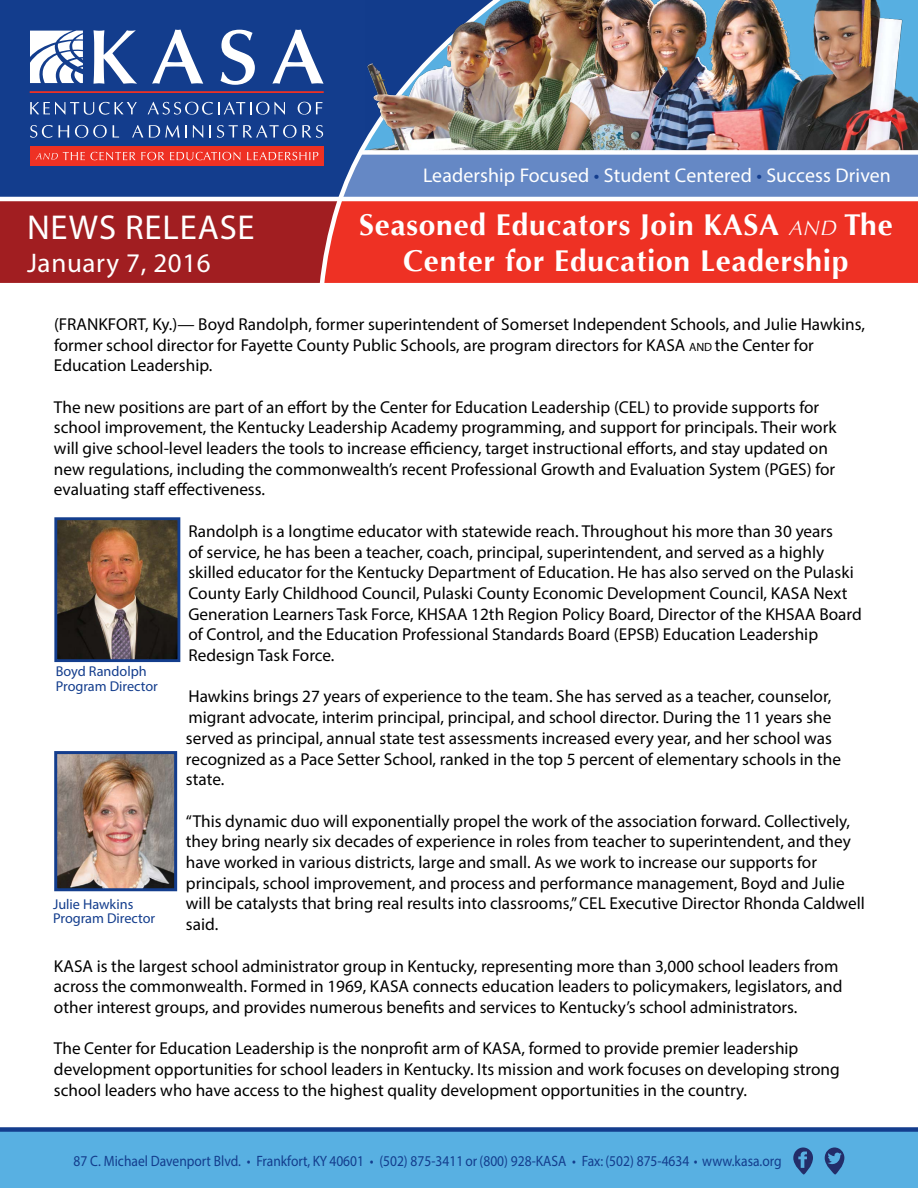
<style>
.page{position:relative;width:918px;height:1188px;background:#fff}
.page>*{position:absolute;margin:0;border:0;box-sizing:border-box;transform-origin:0 0}
.t1{font:34.65px "Myriad Pro";letter-spacing:.025em;color:#fff}
.t2{font:700 30px/36px "Optima";letter-spacing:.025em;color:#fff;text-align:center}
.t3{font:27px "Myriad Pro";letter-spacing:.025em;color:#fff}
.t4{font:19.8px "Myriad Pro";letter-spacing:.005em;color:#fff}
.t5{font:17.25px/20.7px "Myriad Pro";color:#000}
.t6{font:15px "Myriad Pro";color:#133d8d;scale:.9 1}
.t7{font:14.25px/14.2px "Myriad Pro";color:#133d8d}
.s1{color:#133d8d}
.s2{font-weight:400;font-style:italic;font-size:21px}
.s3{font-size:12px}
</style>
<div class="page">
<div style="left:0;top:0;width:317px;height:152px;background:#133d8d"></div>
<hr style="left:30px;top:91px;width:294px;height:2px;background:#ee3124">
<svg style="left:30px;top:101px;width:107px;height:15px;background:#3c5ea0"></svg>
<svg style="left:148px;top:101px;width:137px;height:15px;background:#3d5fa1"></svg>
<svg style="left:298px;top:102px;width:19px;height:13px"></svg>
<svg style="left:30px;top:124px;width:39px;height:16px"></svg>
<svg style="left:75px;top:125px;width:44px;height:13px"></svg>
<svg style="left:132px;top:125px;width:11px;height:13px"></svg>
<svg style="left:149px;top:125px;width:38px;height:13px"></svg>
<svg style="left:193px;top:125px;width:10px;height:13px"></svg>
<svg style="left:210px;top:125px;width:1px;height:13px"></svg>
<svg style="left:217px;top:125px;width:100px;height:14px"></svg>
<svg style="left:94px;top:30px;width:43px;height:54px"></svg>
<svg style="left:152px;top:30px;width:51px;height:54px"></svg>
<svg style="left:221px;top:30px;width:34px;height:55px"></svg>
<svg style="left:272px;top:30px;width:45px;height:54px"></svg>
<svg style="left:30px;top:31px;width:53px;height:52px"></svg>
<div style="left:30px;top:146px;width:294px;height:20px;background:#ee3124"></div>
<svg style="left:0;top:152px;width:918px;height:131px;background:#a84454"></svg>
<div style="left:0;top:1130px;width:918px;height:58px;background:#58b0e2"></div>
<div style="left:0;top:1127px;width:918px;height:5px;background:#133d8d"></div>
<svg style="left:793px;top:1148px;width:20px;height:26px"></svg>
<svg style="left:824px;top:1148px;width:20px;height:26px"></svg>
<svg style="left:317px;top:0;width:202px;height:283px;background:#99506b"></svg>
<img style="left:365px;top:0;width:169px;height:150px">
<img style="left:534px;top:0;width:217px;height:150px">
<img style="left:751px;top:0;width:167px;height:150px">
<div style="left:360px;top:150px;width:558px;height:5px;background:#fff"></div>
<img style="left:58px;top:521px;width:118px;height:137px">
<div style="left:54px;top:517px;width:126px;height:145px;border:3px solid #133d8d"></div>
<img style="left:58px;top:755px;width:115px;height:132px">
<div style="left:54px;top:751px;width:123px;height:140px;border:3px solid #133d8d"></div>
<h1 class="t1" style="left:27px;top:206px;width:229px">NEWS RELEASE</h1>
<h3 class="t3" style="left:27px;top:246px;width:185px">January 7, 2016</h3>
<p class="t4" style="left:423px;top:163px;width:469px">Leadership Focused <span class="s1">•</span> Student Centered <span class="s1">•</span> Success Driven</p>
<h2 class="t2" style="left:359px;top:207px;width:535px">Seasoned Educators Join KASA <span class="s2">AND</span> The<br>Center for Education Leadership</h2>
<p class="t5" style="left:54px;top:313px;width:813px">(FRANKFORT, Ky.)— Boyd Randolph, former superintendent of Somerset Independent Schools, and Julie Hawkins, former school director for Fayette County Public Schools, are program directors for KASA <span class="s3">AND</span> the Center for<br>Education Leadership.</p>
<p class="t5" style="left:54px;top:396px;width:784px">The new positions are part of an effort by the Center for Education Leadership (CEL) to provide supports for school improvement, the Kentucky Leadership Academy programming, and support for principals. Their work will give school-level leaders the tools to increase efficiency, target instructional efforts, and stay updated on new regulations, including the commonwealth’s recent Professional Growth and Evaluation System (PGES) for evaluating staff effectiveness.</p>
<p class="t5" style="left:188px;top:520px;width:675px">Randolph is a longtime educator with statewide reach. Throughout his more than 30 years<br>of service, he has been a teacher, coach, principal, superintendent, and served as a highly skilled educator for the Kentucky Department of Education. He has also served on the Pulaski County Early Childhood Council, Pulaski County Economic Development Council, KASA Next Generation Learners Task Force, KHSAA 12th Region Policy Board, Director of the KHSAA Board of Control, and the Education Professional Standards Board (EPSB) Education Leadership Redesign Task Force.</p>
<p class="t5" style="left:186px;top:686px;width:657px">Hawkins brings 27 years of experience to the team. She has served as a teacher, counselor, migrant advocate, interim principal, principal, and school director. During the 11 years she served as principal, annual state test assessments increased every year, and her school was recognized as a Pace Setter School, ranked in the top 5 percent of elementary schools in the state.</p>
<p class="t5" style="left:186px;top:810px;width:680px">“This dynamic duo will exponentially propel the work of the association forward. Collectively, they bring nearly six decades of experience in roles from teacher to superintendent, and they have worked in various districts, large and small. As we work to increase our supports for principals, school improvement, and process and performance management, Boyd and Julie will be catalysts that bring real results into classrooms,” CEL Executive Director Rhonda Caldwell said.</p>
<p class="t5" style="left:54px;top:955px;width:790px">KASA is the largest school administrator group in Kentucky, representing more than 3,000 school leaders from across the commonwealth. Formed in 1969, KASA connects education leaders to policymakers, legislators, and other interest groups, and provides numerous benefits and services to Kentucky’s school administrators.</p>
<p class="t5" style="left:54px;top:1038px;width:787px">The Center for Education Leadership is the nonprofit arm of KASA, formed to provide premier leadership development opportunities for school leaders in Kentucky. Its mission and work focuses on developing strong school leaders who have access to the highest quality development opportunities in the country.</p>
<p class="t7" style="left:56px;top:664px;width:104px">Boyd Randolph<br>Program Director</p>
<p class="t7" style="left:53px;top:897px;width:104px">Julie Hawkins<br>Program Director</p>
<p class="t6" style="left:74px;top:1151px;width:788px">87 C. Michael Davenport Blvd. • Frankfort, KY 40601 • (502) 875-3411 or (800) 928-KASA • Fax: (502) 875-4634 • www.kasa.org</p>
</div>
